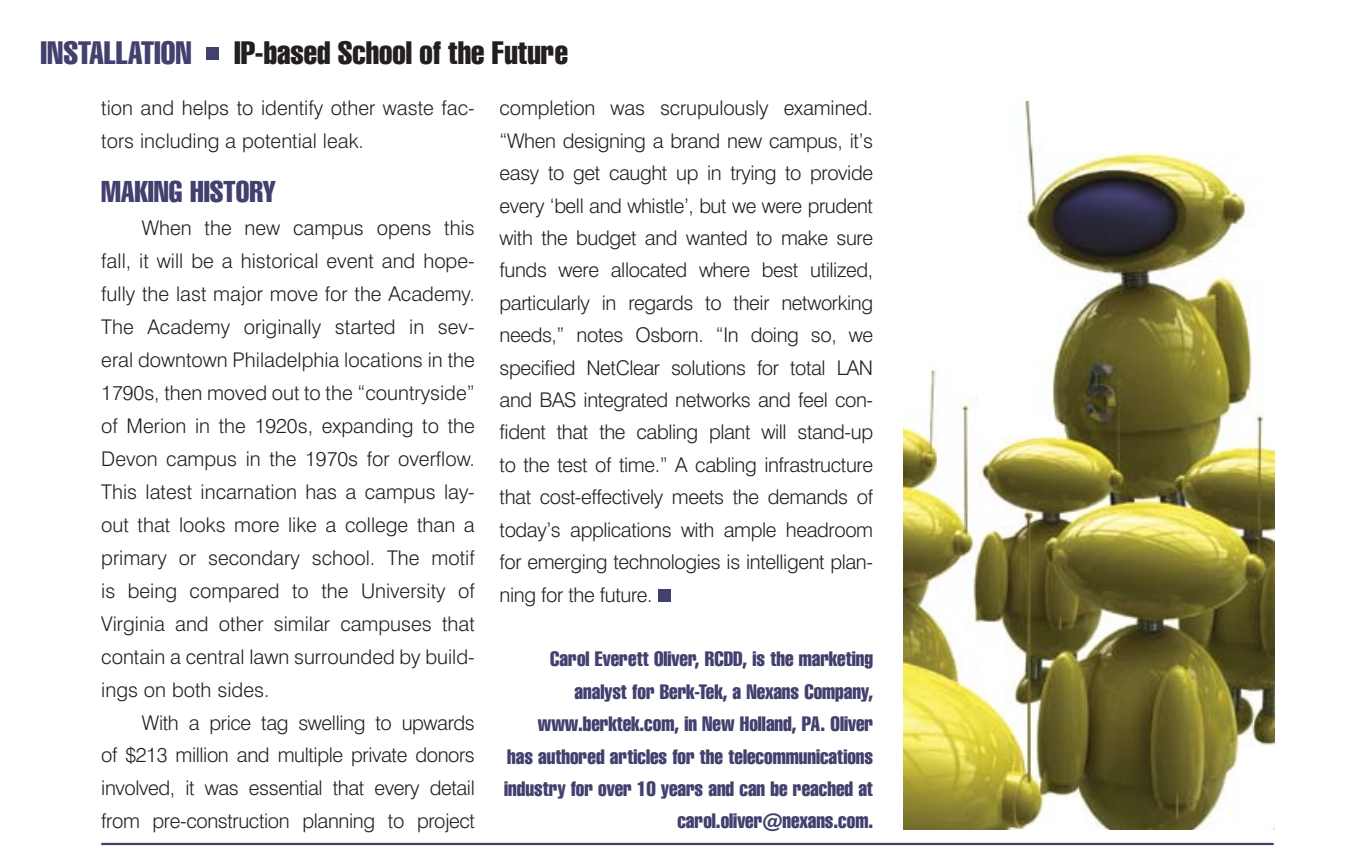
<style>
.page{position:relative;width:1357px;height:851px;background:#fff}
.page>*{position:absolute;margin:0;border:0;box-sizing:border-box;transform-origin:0 0}
.t1{font:extra-condensed 31.5px "Swiss 911 BT";color:#231f20}
.t2{font:extra-condensed 31.5px "Swiss 911 BT";color:#41406e}
.t3{font:extra-condensed 29.25px "Swiss 911 BT";color:#41406e}
.t4{font:300 20.25px/33.1px "Swiss 721 BT";color:#231f20;text-align:justify}
.t5{font:extra-condensed 20.25px/32.4px "Swiss 911 BT";color:#41406e;text-align:right}
</style>
<div class="page">
<hr style="left:101px;top:842px;width:1173px;height:3px;background:#41406e">
<div style="left:658px;top:588px;width:13px;height:13px;background:#41406e"></div>
<img style="left:903px;top:101px;width:372px;height:728px">
<div style="left:206px;top:47px;width:13px;height:13px;background:#41406e"></div>
<h1 class="t2" style="left:40px;top:35px;width:114px">Installation</h1>
<h1 class="t1" style="left:234px;top:35px;width:335px">IP-based School of the Future</h1>
<p class="t4" style="left:101px;top:91px;width:375px">tion and helps to identify other waste fac&shy;tors including a potential leak.</p>
<h2 class="t3" style="left:101px;top:174px;width:176px">Making History</h2>
<p class="t4" style="left:101px;top:211px;width:375px;text-indent:40px">When the new campus opens this fall, it will be a historical event and hope&shy;fully the last major move for the Academy.<br>The Academy originally started in sev&shy;eral downtown Philadelphia locations in the 1790s, then moved out to the “countryside” of Merion in the 1920s, expanding to the Devon campus in the 1970s for overflow.<br>This latest incarnation has a campus lay&shy;out that looks more like a college than a primary or secondary school. The motif is being compared to the University of Virginia and other similar campuses that contain a central lawn surrounded by build&shy;ings on both sides.</p>
<p class="t4" style="left:101px;top:705px;width:375px;text-indent:40px">With a price tag swelling to upwards of $213 million and multiple private donors involved, it was essential that every detail from pre-construction planning to project</p>
<p class="t4" style="left:500px;top:92px;width:375px;line-height:32.4px">completion was scrupulously examined. “When designing a brand new campus, it’s easy to get caught up in trying to provide every ‘bell and whistle’, but we were prudent with the budget and wanted to make sure funds were allocated where best utilized, particularly in regards to their networking needs,” notes Osborn. “In doing so, we specified NetClear solutions for total LAN and BAS integrated networks and feel con&shy;fident that the cabling plant will stand-up to the test of time.” A cabling infrastructure that cost-effectively meets the demands of today’s applications with ample headroom for emerging technologies is intelligent plan&shy;ning for the future.</p>
<p class="t5" style="left:504px;top:643px;width:370px">Carol Everett Oliver, RCDD, is the marketing analyst for Berk-Tek, a Nexans Company, www.berktek.com, in New Holland, PA . Oliver<br>has authored articles for the telecommunications industry for over 10 years and can be reached at carol.oliver@nexans.com.</p>
</div>
